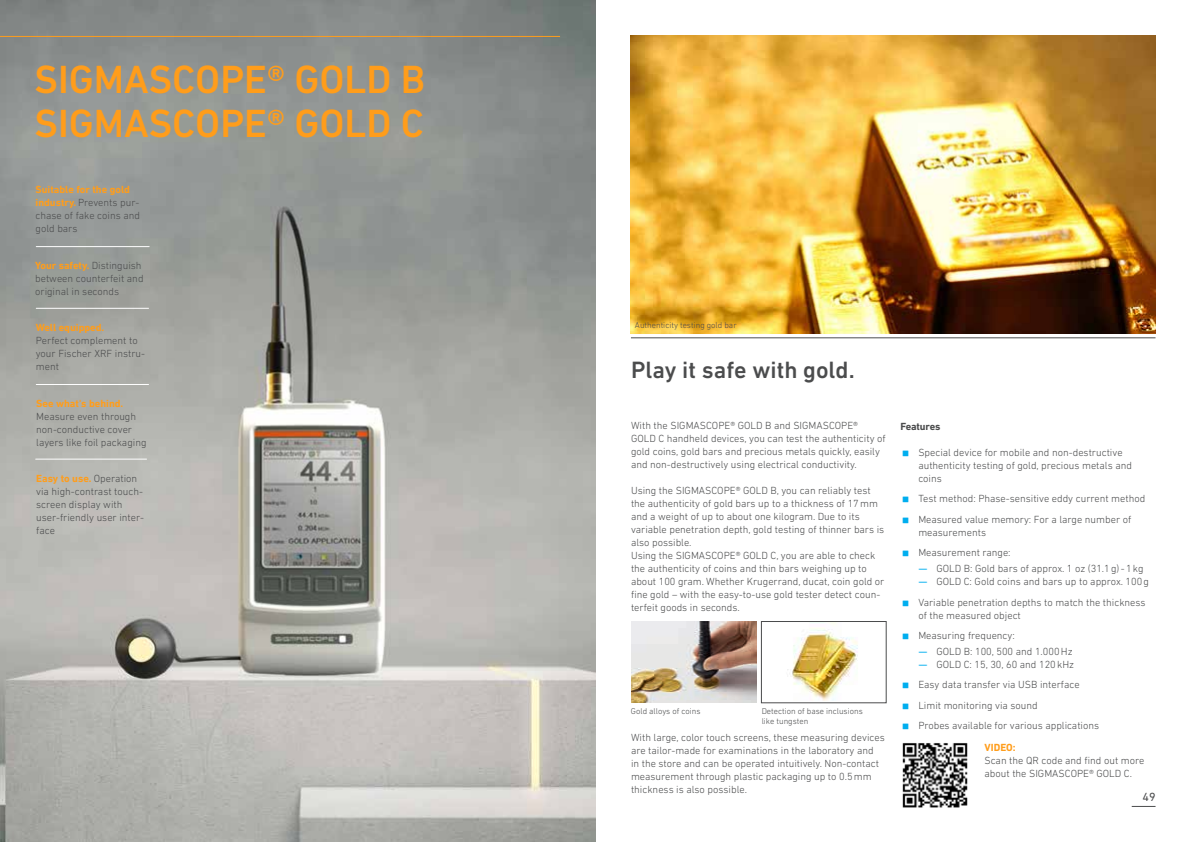
<style>
.page{position:relative;width:1191px;height:842px;background:#fff}
.page>*{position:absolute;margin:0;border:0;box-sizing:border-box;transform-origin:0 0}
.t1{font:500 40px/44px "DIN Next LT Pro";color:#ff9d1b}
.t2{font:700 40px "DIN Next LT Pro";color:#00aeef}
.t3{font:500 24px "DIN Next LT Pro";color:#4b4c4d}
.t4{font:12px "DIN Next LT Pro";color:#4b4c4d}
.t5{font:300 10.5px/13px "DIN Next LT Pro";color:#4b4c4d}
.t6{font:700 10.5px "DIN Next LT Pro";color:#ff9d1b}
.t7{font:700 10.5px "DIN Next LT Pro";letter-spacing:-.01em;color:#4b4c4d}
.t8{font:300 8.5px/10px "DIN Next LT Pro";color:#4b4c4d}
.s1{font-weight:700;color:#ff9d1b}
.s2{font-size:18px;color:#00aeef}
</style>
<div class="page">
<img style="left:0;top:0;width:595px;height:842px">
<img style="left:631px;top:35px;width:524px;height:298px">
<svg style="left:1131px;top:806px;width:24px;height:1px"></svg>
<img style="left:632px;top:621px;width:124px;height:82px">
<img style="left:787px;top:623px;width:71px;height:78px">
<div style="left:761px;top:621px;width:125px;height:82px;border:1px solid #4b4c4d"></div>
<hr style="left:0;top:36px;width:560px;height:1px;background:#ff9d1b">
<hr style="left:631px;top:338px;width:524px;height:1px;background:#4b4c4d">
<hr style="left:36px;top:459px;width:111px;height:1px;background:#fff">
<hr style="left:36px;top:308px;width:113px;height:1px;background:#fff">
<hr style="left:36px;top:384px;width:113px;height:1px;background:#fff">
<hr style="left:36px;top:246px;width:113px;height:1px;background:#fff">
<img style="left:902px;top:743px;width:66px;height:65px">
<h1 class="t1" style="left:35px;top:57px;width:392px">SIGMASCOPE® GOLD B<br>SIGMASCOPE® GOLD C</h1>
<p class="t5" style="left:36px;top:183px;width:106px"><span class="s1">Suitable for the gold industry.</span> Prevents pur&shy;chase of fake coins and gold bars</p>
<p class="t5" style="left:35px;top:259px;width:110px"><span class="s1">Your safety.</span> Distinguish between counterfeit and original in seconds</p>
<p class="t6" style="left:36px;top:321px;width:70px">Well equipped.</p>
<p class="t5" style="left:36px;top:334px;width:111px">Perfect complement to your Fischer XRF instru&shy;ment</p>
<p class="t6" style="left:36px;top:397px;width:89px">See what's behind.</p>
<p class="t5" style="left:36px;top:410px;width:112px">Measure even through non-conductive cover layers like foil packaging</p>
<p class="t5" style="left:36px;top:471px;width:109px"><span class="s1">Easy to use.</span> Operation via high-contrast touch&shy;screen display with user-friendly user inter&shy;face</p>
<p class="t8" style="left:635px;top:320px;width:103px">Authenticity testing gold bar</p>
<h2 class="t3" style="left:631px;top:356px;width:225px">Play it safe with gold.</h2>
<p class="t5" style="left:631px;top:419px;width:256px">With the SIGMASCOPE® GOLD B and SIGMASCOPE®<br>GOLD C handheld devices, you can test the authenticity of gold coins, gold bars and precious metals quickly, easily and non-destructively using electrical conductivity.</p>
<p class="t5" style="left:631px;top:484px;width:255px">Using the SIGMASCOPE® GOLD B, you can reliably test the authenticity of gold bars up to a thickness of 17mm and a weight of up to about one kilogram. Due to its variable penetration depth, gold testing of thinner bars is also possible.<br>Using the SIGMASCOPE® GOLD C, you are able to check the authenticity of coins and thin bars weighing up to about 100 gram. Whether Krugerrand, ducat, coin gold or fine gold – with the easy-to-use gold tester detect coun&shy;terfeit goods in seconds.</p>
<p class="t8" style="left:631px;top:706px;width:71px">Gold alloys of coins</p>
<p class="t8" style="left:761px;top:706px;width:102px">Detection of base inclusions like tungsten</p>
<p class="t5" style="left:631px;top:731px;width:255px">With large, color touch screens, these measuring devices are tailor-made for examinations in the laboratory and<br>in the store and can be operated intuitively. Non-contact measurement through plastic packaging up to 0.5mm thickness is also possible.</p>
<p class="t7" style="left:900px;top:420px;width:42px">Features</p>
<h1 class="t2" style="left:900px;top:427px;width:12px">∙</h1>
<p class="t5" style="left:918px;top:446px;width:215px">Special device for mobile and non-destructive authenticity testing of gold, precious metals and coins</p>
<h1 class="t2" style="left:900px;top:473px;width:12px">∙</h1>
<p class="t5" style="left:918px;top:492px;width:228px">Test method: Phase-sensitive eddy current method</p>
<h1 class="t2" style="left:900px;top:494px;width:12px">∙</h1>
<p class="t5" style="left:918px;top:513px;width:214px">Measured value memory: For a large number of measurements</p>
<h1 class="t2" style="left:900px;top:527px;width:12px">∙</h1>
<p class="t5" style="left:918px;top:546px;width:94px">Measurement range:</p>
<p class="t5" style="left:918px;top:562px;width:227px"><span class="s2">–</span> GOLD B: Gold bars of approx. 1 oz (31.1g)-1kg</p>
<p class="t5" style="left:918px;top:575px;width:232px"><span class="s2">–</span> GOLD C: Gold coins and bars up to approx. 100g</p>
<h1 class="t2" style="left:900px;top:577px;width:12px">∙</h1>
<p class="t5" style="left:918px;top:595px;width:229px">Variable penetration depths to match the thickness of the measured object</p>
<h1 class="t2" style="left:900px;top:610px;width:12px">∙</h1>
<p class="t5" style="left:918px;top:629px;width:98px">Measuring frequency:</p>
<p class="t5" style="left:918px;top:645px;width:156px"><span class="s2">–</span> GOLD B: 100, 500 and 1.000Hz</p>
<p class="t5" style="left:918px;top:658px;width:157px"><span class="s2">–</span> GOLD C: 15, 30, 60 and 120kHz</p>
<h1 class="t2" style="left:900px;top:659px;width:12px">∙</h1>
<p class="t5" style="left:918px;top:678px;width:163px">Easy data transfer via USB interface</p>
<h1 class="t2" style="left:900px;top:680px;width:12px">∙</h1>
<p class="t5" style="left:918px;top:699px;width:121px">Limit monitoring via sound</p>
<h1 class="t2" style="left:900px;top:700px;width:12px">∙</h1>
<p class="t5" style="left:918px;top:719px;width:182px">Probes available for various applications</p>
<p class="t6" style="left:984px;top:741px;width:33px">VIDEO:</p>
<p class="t5" style="left:984px;top:754px;width:161px">Scan the QR code and find out more about the SIGMASCOPE® GOLD C.</p>
<p class="t4" style="left:1142px;top:789px;width:15px">49</p>
</div>
